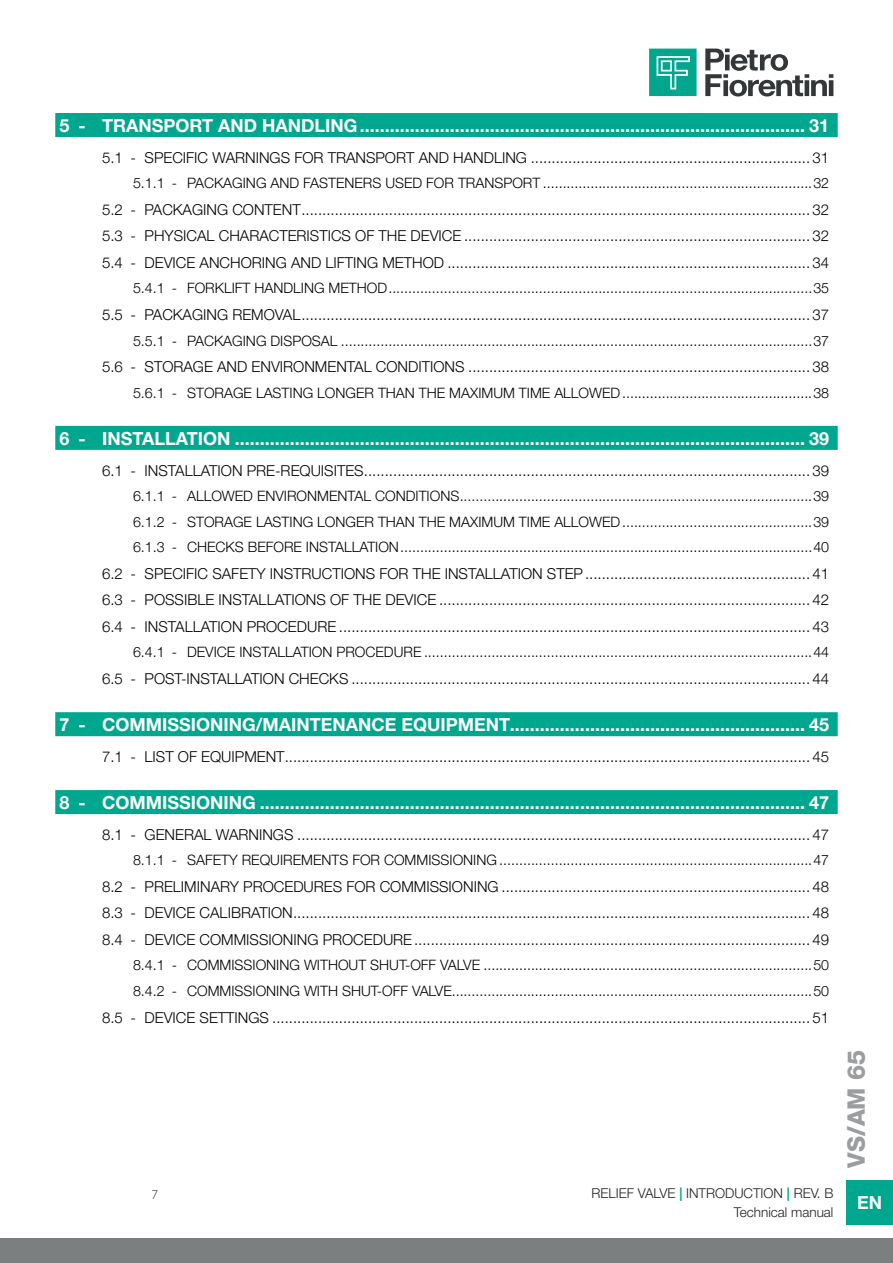
<style>
.page{position:relative;width:893px;height:1263px;background:#fff}
.page>*{position:absolute;margin:0;border:0;box-sizing:border-box;transform-origin:0 0}
.t1{font:800 24px "Helvetica Neue LT Pro";color:#9b9d9e}
.t2{font:700 18px "Helvetica Neue LT Pro";color:#fff}
.t3{font:300 15px "Helvetica Neue LT Pro";color:#000}
.t4{font:300 14.25px "Helvetica Neue LT Pro";color:#000}
.t5{font:300 13.5px "Helvetica Neue LT Pro";color:#231f20}
.t6{font:300 13.5px "Myriad Pro";color:#231f20}
.s1{font-weight:700;color:#00a78f}
</style>
<div class="page">
<div style="left:0;top:1238px;width:893px;height:25px;background:#7c7f80"></div>
<div style="left:846px;top:1180px;width:47px;height:45px;background:#00a78f"></div>
<svg style="left:705px;top:49px;width:128px;height:47px"></svg>
<svg style="left:649px;top:49px;width:48px;height:47px;background:#27b49f"></svg>
<div style="left:55px;top:113px;width:783px;height:24px;background:#00a78f"></div>
<div style="left:55px;top:426px;width:783px;height:24px;background:#00a78f"></div>
<div style="left:55px;top:712px;width:783px;height:24px;background:#00a78f"></div>
<div style="left:55px;top:790px;width:783px;height:24px;background:#00a78f"></div>
<p class="t2" style="left:60px;top:114px;width:771px">5 - TRANSPORT AND HANDLING......................................................................................... 31</p>
<p class="t3" style="left:102px;top:148px;width:729px">5.1 - SPECIFIC WARNINGS FOR TRANSPORT AND HANDLING ................................................................... 31</p>
<p class="t4" style="left:133px;top:174px;width:698px">5.1.1 - PACKAGING AND FASTENERS USED FOR TRANSPORT ....................................................................32</p>
<p class="t3" style="left:102px;top:200px;width:729px">5.2 - PACKAGING CONTENT.......................................................................................................................... 32</p>
<p class="t3" style="left:102px;top:227px;width:729px">5.3 - PHYSICAL CHARACTERISTICS OF THE DEVICE ................................................................................... 32</p>
<p class="t3" style="left:102px;top:253px;width:729px">5.4 - DEVICE ANCHORING AND LIFTING METHOD ....................................................................................... 34</p>
<p class="t4" style="left:133px;top:280px;width:698px">5.4.1 - FORKLIFT HANDLING METHOD...........................................................................................................35</p>
<p class="t3" style="left:102px;top:305px;width:729px">5.5 - PACKAGING REMOVAL.......................................................................................................................... 37</p>
<p class="t4" style="left:133px;top:332px;width:698px">5.5.1 - PACKAGING DISPOSAL .......................................................................................................................37</p>
<p class="t3" style="left:102px;top:357px;width:729px">5.6 - STORAGE AND ENVIRONMENTAL CONDITIONS .................................................................................. 38</p>
<p class="t4" style="left:133px;top:384px;width:698px">5.6.1 - STORAGE LASTING LONGER THAN THE MAXIMUM TIME ALLOWED................................................38</p>
<p class="t2" style="left:60px;top:427px;width:771px">6 - INSTALLATION .................................................................................................................. 39</p>
<p class="t3" style="left:102px;top:461px;width:729px">6.1 - INSTALLATION PRE-REQUISITES........................................................................................................... 39</p>
<p class="t4" style="left:133px;top:487px;width:698px">6.1.1 - ALLOWED ENVIRONMENTAL CONDITIONS.........................................................................................39</p>
<p class="t4" style="left:133px;top:513px;width:698px">6.1.2 - STORAGE LASTING LONGER THAN THE MAXIMUM TIME ALLOWED................................................39</p>
<p class="t4" style="left:133px;top:538px;width:698px">6.1.3 - CHECKS BEFORE INSTALLATION........................................................................................................40</p>
<p class="t3" style="left:102px;top:564px;width:729px">6.2 - SPECIFIC SAFETY INSTRUCTIONS FOR THE INSTALLATION STEP...................................................... 41</p>
<p class="t3" style="left:102px;top:591px;width:729px">6.3 - POSSIBLE INSTALLATIONS OF THE DEVICE ......................................................................................... 42</p>
<p class="t3" style="left:102px;top:617px;width:729px">6.4 - INSTALLATION PROCEDURE ................................................................................................................. 43</p>
<p class="t4" style="left:133px;top:644px;width:698px">6.4.1 - DEVICE INSTALLATION PROCEDURE ..................................................................................................44</p>
<p class="t3" style="left:102px;top:669px;width:729px">6.5 - POST-INSTALLATION CHECKS .............................................................................................................. 44</p>
<p class="t2" style="left:60px;top:713px;width:771px">7 - COMMISSIONING/MAINTENANCE EQUIPMENT........................................................... 45</p>
<p class="t3" style="left:102px;top:747px;width:729px">7.1 - LIST OF EQUIPMENT.............................................................................................................................. 45</p>
<p class="t2" style="left:60px;top:791px;width:771px">8 - COMMISSIONING ............................................................................................................. 47</p>
<p class="t3" style="left:102px;top:825px;width:729px">8.1 - GENERAL WARNINGS ........................................................................................................................... 47</p>
<p class="t4" style="left:133px;top:851px;width:698px">8.1.1 - SAFETY REQUIREMENTS FOR COMMISSIONING ...............................................................................47</p>
<p class="t3" style="left:102px;top:877px;width:729px">8.2 - PRELIMINARY PROCEDURES FOR COMMISSIONING .......................................................................... 48</p>
<p class="t3" style="left:102px;top:904px;width:729px">8.3 - DEVICE CALIBRATION............................................................................................................................ 48</p>
<p class="t3" style="left:102px;top:930px;width:729px">8.4 - DEVICE COMMISSIONING PROCEDURE............................................................................................... 49</p>
<p class="t4" style="left:133px;top:957px;width:698px">8.4.1 - COMMISSIONING WITHOUT SHUT-OFF VALVE ...................................................................................50</p>
<p class="t4" style="left:133px;top:982px;width:698px">8.4.2 - COMMISSIONING WITH SHUT-OFF VALVE...........................................................................................50</p>
<p class="t3" style="left:102px;top:1008px;width:729px">8.5 - DEVICE SETTINGS ................................................................................................................................. 51</p>
<p class="t6" style="left:151px;top:1186px;width:8px">7</p>
<p class="t5" style="left:591px;top:1185px;width:243px">RELIEF VALVE <span class="s1">|</span> INTRODUCTION <span class="s1">|</span> REV. B</p>
<p class="t5" style="left:734px;top:1204px;width:101px">Technical manual</p>
<h1 class="t1" style="left:842px;top:1168px;width:120px;rotate:-90deg">VS/AM 65</h1>
<p class="t2" style="left:857px;top:1191px;width:27px">EN</p>
</div>
